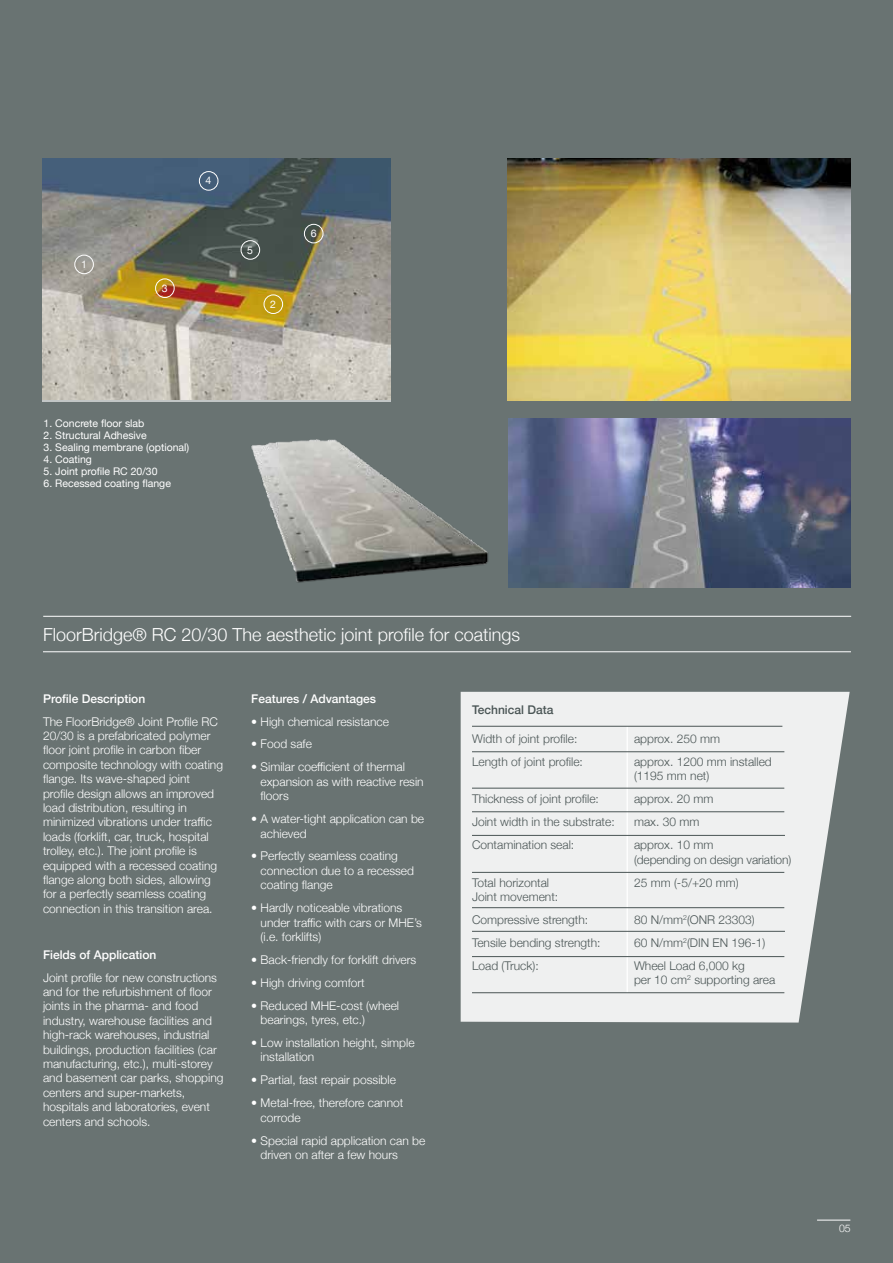
<style>
.page{position:relative;width:893px;height:1263px;background:#697372}
.page>*{position:absolute;margin:0;border:0;box-sizing:border-box;transform-origin:0 0}
.t1{font:300 18px "Helvetica Neue";color:#fff}
.t2{font:300 12px/14.4px "Helvetica Neue";color:#fff}
.t3{font:300 12px/14.4px "Helvetica Neue";color:#4a5555}
.t4{font:500 12px "Helvetica Neue";color:#fff}
.t5{font:500 12px "Helvetica Neue";color:#4a5555}
.t6{font:10.5px "Helvetica Neue";color:#fff}
.t7{font:300 10.5px "Helvetica Neue";color:#fff}
</style>
<div class="page">
<hr style="left:817px;top:1220px;width:33px;height:1px;background:#fff">
<svg style="left:461px;top:692px;width:389px;height:330px;background:#e4e6e6"></svg>
<hr style="left:43px;top:616px;width:808px;height:1px;background:#fff">
<hr style="left:43px;top:651px;width:808px;height:1px;background:#fff">
<img style="left:43px;top:158px;width:348px;height:242px">
<div style="left:74px;top:255px;width:20px;height:19px;border:1px solid #fff;border-radius:50%"></div>
<div style="left:264px;top:294px;width:19px;height:20px;border:1px solid #fff;border-radius:50%"></div>
<div style="left:155px;top:279px;width:20px;height:19px;border:1px solid #fff;border-radius:50%"></div>
<div style="left:241px;top:240px;width:19px;height:20px;border:1px solid #fff;border-radius:50%"></div>
<div style="left:199px;top:171px;width:19px;height:20px;border:1px solid #fff;border-radius:50%"></div>
<div style="left:304px;top:224px;width:19px;height:19px;border:1px solid #fff;border-radius:50%"></div>
<img style="left:251px;top:439px;width:238px;height:144px">
<hr style="left:626px;top:726px;width:2px;height:267px;background:#fff">
<hr style="left:472px;top:726px;width:310px;height:1px;background:#4a5555">
<hr style="left:472px;top:751px;width:312px;height:1px;background:#4a5555">
<hr style="left:472px;top:788px;width:312px;height:1px;background:#4a5555">
<hr style="left:472px;top:811px;width:312px;height:1px;background:#4a5555">
<hr style="left:472px;top:835px;width:313px;height:1px;background:#4a5555">
<hr style="left:472px;top:956px;width:312px;height:1px;background:#4a5555">
<hr style="left:472px;top:872px;width:312px;height:1px;background:#4a5555">
<hr style="left:472px;top:907px;width:312px;height:1px;background:#4a5555">
<hr style="left:472px;top:931px;width:313px;height:1px;background:#4a5555">
<img style="left:509px;top:419px;width:341px;height:169px">
<img style="left:507px;top:158px;width:343px;height:243px">
<hr style="left:472px;top:992px;width:312px;height:1px;background:#4a5555">
<p class="t6" style="left:81px;top:257px;width:7px">1</p>
<p class="t6" style="left:162px;top:280px;width:7px">3</p>
<p class="t6" style="left:206px;top:173px;width:7px">4</p>
<p class="t6" style="left:247px;top:242px;width:7px">5</p>
<p class="t6" style="left:270px;top:296px;width:7px">2</p>
<p class="t6" style="left:311px;top:226px;width:7px">6</p>
<p class="t6" style="left:44px;top:415px;width:102px">1. Concrete floor slab</p>
<p class="t6" style="left:44px;top:427px;width:105px">2. Structural Adhesive</p>
<p class="t6" style="left:44px;top:439px;width:147px">3. Sealing membrane (optional)</p>
<p class="t6" style="left:44px;top:451px;width:50px">4. Coating</p>
<p class="t6" style="left:44px;top:463px;width:115px">5. Joint profile RC 20/30</p>
<p class="t6" style="left:44px;top:475px;width:129px">6. Recessed coating flange</p>
<h1 class="t1" style="left:43px;top:620px;width:479px">FloorBridge® RC 20/30 The aesthetic joint profile for coatings</h1>
<p class="t4" style="left:43px;top:689px;width:104px">Profile Description</p>
<p class="t2" style="left:43px;top:713px;width:182px">The FloorBridge® Joint Profile RC 20/30 is a prefabricated polymer floor joint profile in carbon fiber composite technology with coating flange. Its wave-shaped joint profile design allows an improved load distribution, resulting in minimized vibrations under traffic loads (forklift, car, truck, hospital trolley, etc.). The joint profile is equipped with a recessed coating flange along both sides, allowing for a perfectly seamless coating connection in this transition area.</p>
<p class="t4" style="left:43px;top:945px;width:115px">Fields of Application</p>
<p class="t2" style="left:43px;top:969px;width:182px">Joint profile for new constructions and for the refurbishment of floor joints in the pharma- and food industry, warehouse facilities and high-rack warehouses, industrial buildings, production facilities (car manufacturing, etc.), multi-storey and basement car parks, shopping centers and super-markets, hospitals and laboratories, event centers and schools.</p>
<p class="t4" style="left:251px;top:689px;width:126px">Features / Advantages</p>
<p class="t2" style="left:251px;top:713px;width:139px">• High chemical resistance</p>
<p class="t2" style="left:251px;top:736px;width:62px">• Food safe</p>
<p class="t2" style="left:261px;top:759px;width:165px;text-indent:-9px">• Similar coefficient of thermal expansion as with reactive resin floors</p>
<p class="t2" style="left:261px;top:811px;width:165px;text-indent:-9px">• A water-tight application can be achieved</p>
<p class="t2" style="left:261px;top:848px;width:155px;text-indent:-9px">• Perfectly seamless coating connection due to a recessed coating flange</p>
<p class="t2" style="left:261px;top:900px;width:163px;text-indent:-9px">• Hardly noticeable vibrations under traffic with cars or MHE’s (i.e. forklifts)</p>
<p class="t2" style="left:251px;top:951px;width:167px">• Back-friendly for forklift drivers</p>
<p class="t2" style="left:251px;top:974px;width:115px">• High driving comfort</p>
<p class="t2" style="left:261px;top:997px;width:140px;text-indent:-9px">• Reduced MHE-cost (wheel bearings, tyres, etc.)</p>
<p class="t2" style="left:261px;top:1035px;width:156px;text-indent:-9px">• Low installation height, simple installation</p>
<p class="t2" style="left:251px;top:1072px;width:146px">• Partial, fast repair possible</p>
<p class="t2" style="left:261px;top:1095px;width:144px;text-indent:-9px">• Metal-free, therefore cannot corrode</p>
<p class="t2" style="left:261px;top:1132px;width:166px;text-indent:-9px">• Special rapid application can be driven on after a few hours</p>
<p class="t5" style="left:472px;top:700px;width:83px">Technical Data</p>
<p class="t3" style="left:472px;top:731px;width:107px">Width of joint profile:</p>
<p class="t3" style="left:634px;top:731px;width:88px">approx. 250 mm</p>
<p class="t3" style="left:472px;top:754px;width:112px">Length of joint profile:</p>
<p class="t3" style="left:634px;top:754px;width:139px">approx. 1200 mm installed (1195 mm net)</p>
<p class="t3" style="left:472px;top:791px;width:128px">Thickness of joint profile:</p>
<p class="t3" style="left:634px;top:791px;width:81px">approx. 20 mm</p>
<p class="t3" style="left:472px;top:814px;width:144px">Joint width in the substrate:</p>
<p class="t3" style="left:634px;top:814px;width:67px">max. 30 mm</p>
<p class="t3" style="left:472px;top:837px;width:104px">Contamination seal:</p>
<p class="t3" style="left:634px;top:837px;width:159px">approx. 10 mm<br>(depending on design variation)</p>
<p class="t3" style="left:472px;top:874px;width:79px">Total horizontal</p>
<p class="t3" style="left:634px;top:874px;width:106px">25 mm (-5/+20 mm)</p>
<p class="t3" style="left:472px;top:884px;width:118px;line-height:23px">Joint movement:<br>Compressive strength:</p>
<p class="t3" style="left:634px;top:911px;width:122px">80 N/mm<sup>2</sup>(ONR 23303)</p>
<p class="t3" style="left:472px;top:934px;width:130px">Tensile bending strength:</p>
<p class="t3" style="left:634px;top:934px;width:133px">60 N/mm<sup>2</sup>(DIN EN 196-1)</p>
<p class="t3" style="left:472px;top:957px;width:68px">Load (Truck):</p>
<p class="t3" style="left:634px;top:957px;width:143px">Wheel Load 6,000 kg<br>per 10 cm<sup>2</sup> supporting area</p>
<p class="t7" style="left:839px;top:1219px;width:13px">05</p>
</div>
